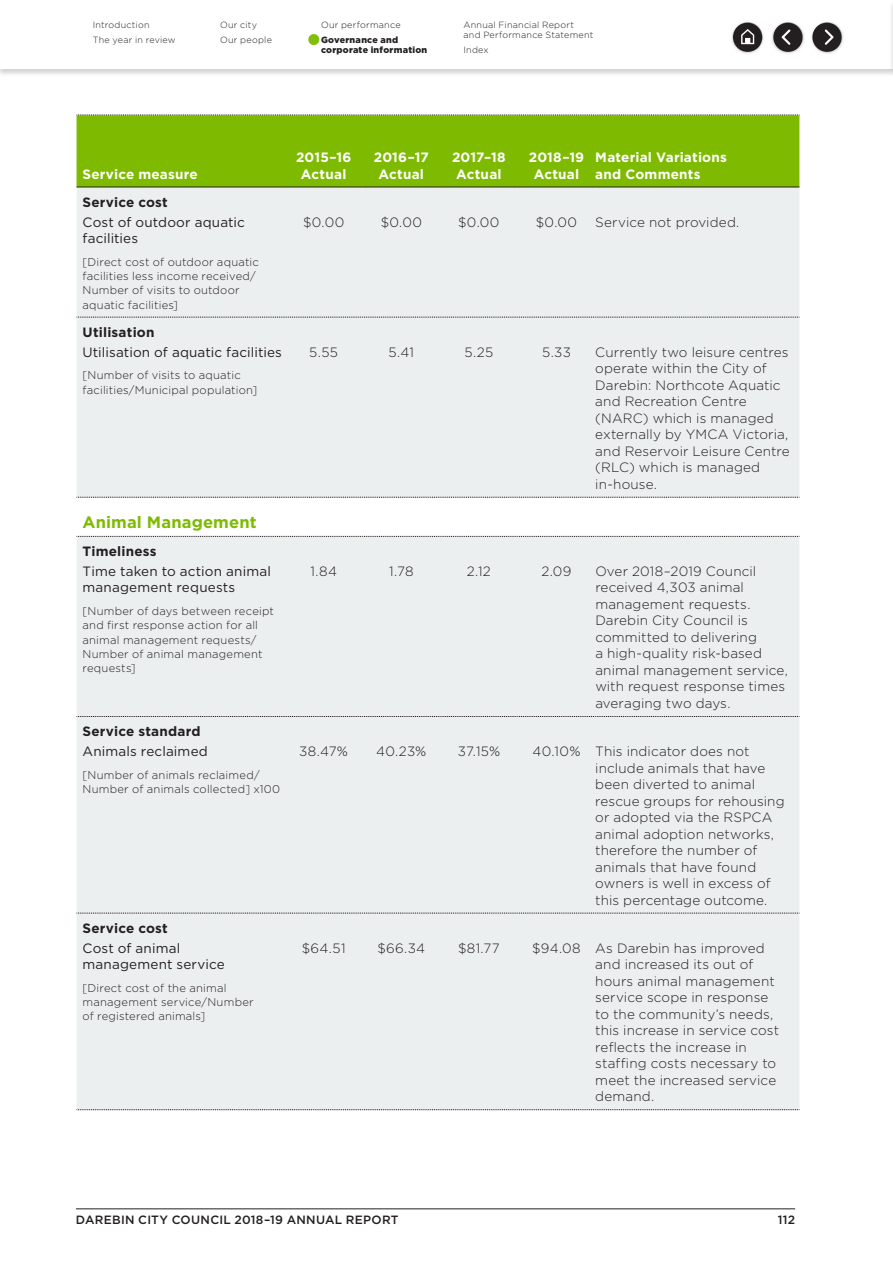
<style>
.page{position:relative;width:893px;height:1263px;background:#fff}
.page>*{position:absolute;margin:0;border:0;box-sizing:border-box;transform-origin:0 0}
.t1{font:700 16.5px "Gotham";letter-spacing:.01em;color:#7ebb00}
.t2{font:300 13.5px/16.5px "Gotham";letter-spacing:.01em;color:#231f20}
.t3{font:13.5px/16.5px "Gotham";letter-spacing:.01em;color:#231f20}
.t4{font:700 13.5px/16.5px "Gotham";letter-spacing:.015em;color:#fff;text-align:center}
.t5{font:700 13.5px "Gotham";letter-spacing:.015em;color:#231f20}
.t6{font:500 12px "Gotham";letter-spacing:.025em;color:#231f20}
.t7{font:300 11.25px/14.2px "Gotham";letter-spacing:.02em;color:#231f20}
.t8{font:300 9px/15px "Gotham";letter-spacing:.03em;color:#231f20}
.t9{font:900 9px/10.8px "Gotham";letter-spacing:.03em;color:#231f20}
</style>
<div class="page">
<div style="left:77px;top:116px;width:722px;height:71px;background:#7ebb00"></div>
<div style="left:77px;top:188px;width:722px;height:921px;background:#eceff0"></div>
<svg style="left:77px;top:317px;width:723px;height:1px"></svg>
<svg style="left:77px;top:716px;width:723px;height:1px"></svg>
<svg style="left:77px;top:913px;width:723px;height:1px"></svg>
<svg style="left:77px;top:1109px;width:723px;height:1px"></svg>
<svg style="left:77px;top:115px;width:723px;height:1px"></svg>
<hr style="left:77px;top:187px;width:208px;height:1px;background:#231f20">
<hr style="left:285px;top:187px;width:77px;height:1px;background:#231f20">
<hr style="left:362px;top:187px;width:78px;height:1px;background:#231f20">
<hr style="left:440px;top:187px;width:78px;height:1px;background:#231f20">
<hr style="left:518px;top:187px;width:77px;height:1px;background:#231f20">
<hr style="left:595px;top:187px;width:204px;height:1px;background:#231f20">
<svg style="left:77px;top:497px;width:723px;height:40px"></svg>
<hr style="left:76px;top:1208px;width:719px;height:1px;background:#231f20">
<div style="left:0;top:0;width:893px;height:77px;background:#231f20;opacity:.2"></div>
<div style="left:0;top:0;width:893px;height:68px;background:#fff"></div>
<div style="left:888px;top:0;width:5px;height:77px;background:#231f20;opacity:.2"></div>
<hr style="left:892px;top:0;width:1px;height:68px;background:#fff">
<svg style="left:773px;top:22px;width:30px;height:30px"></svg>
<svg style="left:733px;top:22px;width:29px;height:30px"></svg>
<svg style="left:812px;top:22px;width:30px;height:30px"></svg>
<div style="left:308px;top:34px;width:11px;height:11px;background:#84be0d;border-radius:50%"></div>
<p class="t8" style="left:93px;top:17px;width:84px">Introduction<br>The year in review</p>
<p class="t8" style="left:220px;top:17px;width:53px">Our city<br>Our people</p>
<p class="t8" style="left:321px;top:17px;width:81px">Our performance</p>
<p class="t9" style="left:321px;top:34px;width:108px">Governance and corporate information</p>
<p class="t8" style="left:463px;top:19px;width:131px;line-height:10.8px">Annual Financial Report and Performance Statement</p>
<p class="t8" style="left:463px;top:43px;width:27px">Index</p>
<p class="t4" style="left:83px;top:165px;width:117px">Service measure</p>
<p class="t5" style="left:83px;top:194px;width:87px">Service cost</p>
<p class="t3" style="left:83px;top:213px;width:164px">Cost of outdoor aquatic facilities</p>
<p class="t7" style="left:83px;top:255px;width:178px">[Direct cost of outdoor aquatic facilities less income received/<br>Number of visits to outdoor aquatic facilities]</p>
<p class="t5" style="left:83px;top:324px;width:73px">Utilisation</p>
<p class="t3" style="left:83px;top:343px;width:201px">Utilisation of aquatic facilities</p>
<p class="t7" style="left:83px;top:368px;width:176px">[Number of visits to aquatic facilities/Municipal population]</p>
<p class="t1" style="left:83px;top:512px;width:176px">Animal Management</p>
<p class="t5" style="left:83px;top:543px;width:76px">Timeliness</p>
<p class="t3" style="left:83px;top:563px;width:190px">Time taken to action animal management requests</p>
<p class="t7" style="left:83px;top:604px;width:193px">[Number of days between receipt and first response action for all animal management requests/<br>Number of animal management requests]</p>
<p class="t5" style="left:83px;top:723px;width:120px">Service standard</p>
<p class="t3" style="left:83px;top:743px;width:127px">Animals reclaimed</p>
<p class="t7" style="left:83px;top:767px;width:199px">[Number of animals reclaimed/<br>Number of animals collected] x100</p>
<p class="t5" style="left:83px;top:920px;width:87px">Service cost</p>
<p class="t3" style="left:83px;top:939px;width:144px">Cost of animal management service</p>
<p class="t7" style="left:83px;top:981px;width:173px">[Direct cost of the animal management service/Number of registered animals]</p>
<p class="t4" style="left:296px;top:149px;width:57px">2015–16<br>Actual</p>
<p class="t4" style="left:374px;top:149px;width:56px">2016–17<br>Actual</p>
<p class="t4" style="left:452px;top:149px;width:55px">2017–18<br>Actual</p>
<p class="t4" style="left:529px;top:149px;width:57px">2018–19<br>Actual</p>
<p class="t4" style="left:595px;top:149px;width:133px;text-align:left">Material Variations and Comments</p>
<p class="t2" style="left:303px;top:213px;width:43px">$0.00</p>
<p class="t2" style="left:381px;top:213px;width:43px">$0.00</p>
<p class="t2" style="left:458px;top:213px;width:43px">$0.00</p>
<p class="t2" style="left:536px;top:213px;width:43px">$0.00</p>
<p class="t2" style="left:595px;top:213px;width:146px">Service not provided.</p>
<p class="t2" style="left:309px;top:343px;width:30px">5.55</p>
<p class="t2" style="left:389px;top:343px;width:27px">5.41</p>
<p class="t2" style="left:465px;top:343px;width:30px">5.25</p>
<p class="t2" style="left:542px;top:343px;width:31px">5.33</p>
<p class="t2" style="left:595px;top:343px;width:196px">Currently two leisure centres operate within the City of<br>Darebin: Northcote Aquatic and Recreation Centre (NARC) which is managed externally by YMCA Victoria, and Reservoir Leisure Centre (RLC) which is managed in-house.</p>
<p class="t2" style="left:310px;top:563px;width:28px">1.84</p>
<p class="t2" style="left:389px;top:563px;width:26px">1.78</p>
<p class="t2" style="left:467px;top:563px;width:25px">2.12</p>
<p class="t2" style="left:541px;top:563px;width:31px">2.09</p>
<p class="t2" style="left:595px;top:563px;width:194px">Over 2018–2019 Council received 4,303 animal management requests.<br>Darebin City Council is committed to delivering<br>a high-quality risk-based animal management service, with request response times averaging two days.</p>
<p class="t2" style="left:299px;top:743px;width:50px">38.47%</p>
<p class="t2" style="left:376px;top:743px;width:52px">40.23%</p>
<p class="t2" style="left:458px;top:743px;width:44px">37.15%</p>
<p class="t2" style="left:595px;top:743px;width:191px;text-indent:-63px">40.10% This indicator does not include animals that have been diverted to animal rescue groups for rehousing or adopted via the RSPCA animal adoption networks, therefore the number of animals that have found owners is well in excess of this percentage outcome.</p>
<p class="t2" style="left:302px;top:939px;width:45px">$64.51</p>
<p class="t2" style="left:377px;top:939px;width:49px">$66.34</p>
<p class="t2" style="left:458px;top:939px;width:43px">$81.77</p>
<p class="t2" style="left:595px;top:939px;width:185px;text-indent:-63px">$94.08 As Darebin has improved and increased its out of hours animal management service scope in response to the community’s needs, this increase in service cost reflects the increase in staffing costs necessary to meet the increased service demand.</p>
<p class="t6" style="left:76px;top:1213px;width:324px">DAREBIN CITY COUNCIL 2018–19 ANNUAL REPORT</p>
<p class="t6" style="left:778px;top:1213px;width:19px">112</p>
</div>
